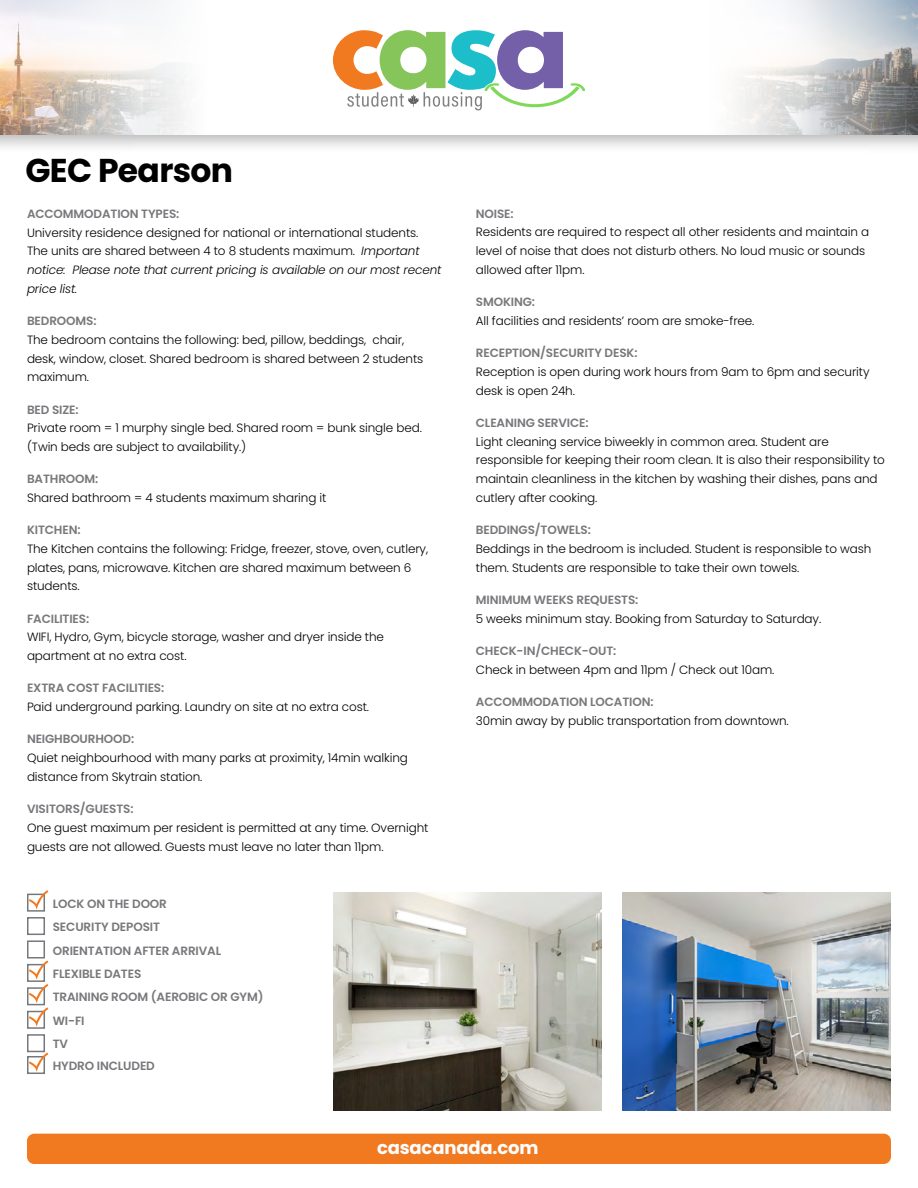
<style>
.page{position:relative;width:918px;height:1188px;background:#fff}
.page>*{position:absolute;margin:0;border:0;box-sizing:border-box;transform-origin:0 0}
.t1{font:700 33px "Poppins";letter-spacing:-.02em;color:#000}
.t2{font:700 18px "Poppins";letter-spacing:-.01em;color:#fff}
.t3{font:300 12px/18.8px "Poppins";letter-spacing:-.01em;color:#000}
.t4{font:600 12px/23.4px "Poppins";letter-spacing:-.01em;color:#77787b}
.s1{font-style:italic}
</style>
<div class="page">
<div style="left:0;top:0;width:918px;height:155px;background:#000;opacity:.3"></div>
<div style="left:0;top:0;width:918px;height:135px;background:#fff"></div>
<svg style="left:333px;top:30px;width:252px;height:80px"></svg>
<img style="left:0;top:0;width:185px;height:135px">
<img style="left:735px;top:0;width:183px;height:135px">
<div style="left:27px;top:1134px;width:864px;height:30px;background:#f17a21;border-radius:7px"></div>
<div style="left:27px;top:894px;width:18px;height:18px;border:2px solid #77787b"></div>
<div style="left:27px;top:917px;width:18px;height:18px;border:2px solid #77787b"></div>
<div style="left:27px;top:940px;width:18px;height:18px;border:2px solid #77787b"></div>
<div style="left:27px;top:964px;width:18px;height:18px;border:2px solid #77787b"></div>
<div style="left:27px;top:987px;width:18px;height:18px;border:2px solid #77787b"></div>
<div style="left:27px;top:1011px;width:18px;height:18px;border:2px solid #77787b"></div>
<div style="left:27px;top:1034px;width:18px;height:18px;border:2px solid #77787b"></div>
<div style="left:27px;top:1056px;width:18px;height:18px;border:2px solid #77787b"></div>
<svg style="left:29px;top:890px;width:19px;height:19px"></svg>
<svg style="left:29px;top:960px;width:19px;height:67px"></svg>
<svg style="left:29px;top:1053px;width:19px;height:19px"></svg>
<img style="left:623px;top:892px;width:268px;height:218px">
<img style="left:333px;top:892px;width:268px;height:218px">
<h1 class="t1" style="left:26px;top:151px;width:209px">GEC Pearson</h1>
<p class="t4" style="left:27px;top:202px;width:154px">ACCOMMODATION TYPES:</p>
<p class="t3" style="left:27px;top:223px;width:416px">University residence designed for national or international students.<br>The units are shared between 4 to 8 students maximum. <span class="s1">Important notice: Please note that current pricing is available on our most recent price list.</span></p>
<p class="t4" style="left:27px;top:309px;width:71px">BEDROOMS:</p>
<p class="t3" style="left:27px;top:330px;width:398px">The bedroom contains the following: bed, pillow, beddings, chair, desk, window, closet. Shared bedroom is shared between 2 students maximum.</p>
<p class="t4" style="left:27px;top:398px;width:53px">BED SIZE:</p>
<p class="t3" style="left:27px;top:419px;width:396px">Private room = 1 murphy single bed. Shared room = bunk single bed. (Twin beds are subject to availability.)</p>
<p class="t4" style="left:27px;top:467px;width:73px">BATHROOM:</p>
<p class="t3" style="left:27px;top:488px;width:301px">Shared bathroom = 4 students maximum sharing it</p>
<p class="t4" style="left:27px;top:518px;width:55px">KITCHEN:</p>
<p class="t3" style="left:27px;top:539px;width:403px">The Kitchen contains the following: Fridge, freezer, stove, oven, cutlery, plates, pans, microwave. Kitchen are shared maximum between 6 students.</p>
<p class="t4" style="left:27px;top:607px;width:64px">FACILITIES:</p>
<p class="t3" style="left:27px;top:628px;width:358px">WIFI, Hydro, Gym, bicycle storage, washer and dryer inside the apartment at no extra cost.</p>
<p class="t4" style="left:27px;top:677px;width:139px">EXTRA COST FACILITIES:</p>
<p class="t3" style="left:27px;top:698px;width:344px">Paid underground parking. Laundry on site at no extra cost.</p>
<p class="t4" style="left:27px;top:728px;width:109px">NEIGHBOURHOOD:</p>
<p class="t3" style="left:27px;top:749px;width:383px">Quiet neighbourhood with many parks at proximity, 14min walking distance from Skytrain station.</p>
<p class="t4" style="left:27px;top:797px;width:108px">VISITORS/GUESTS:</p>
<p class="t3" style="left:27px;top:818px;width:403px">One guest maximum per resident is permitted at any time. Overnight guests are not allowed. Guests must leave no later than 11pm.</p>
<p class="t4" style="left:53px;top:892px;width:212px">LOCK ON THE DOOR<br>SECURITY DEPOSIT<br>ORIENTATION AFTER ARRIVAL<br>FLEXIBLE DATES<br>TRAINING ROOM (AEROBIC OR GYM)<br>WI-FI<br>TV</p>
<p class="t4" style="left:53px;top:1054px;width:104px">HYDRO INCLUDED</p>
<p class="t4" style="left:476px;top:202px;width:39px">NOISE:</p>
<p class="t3" style="left:476px;top:223px;width:395px">Residents are required to respect all other residents and maintain a level of noise that does not disturb others. No loud music or sounds allowed after 11pm.</p>
<p class="t4" style="left:476px;top:290px;width:61px">SMOKING:</p>
<p class="t3" style="left:476px;top:311px;width:280px">All facilities and residents’ room are smoke-free.</p>
<p class="t4" style="left:476px;top:341px;width:163px">RECEPTION/SECURITY DESK:</p>
<p class="t3" style="left:476px;top:362px;width:395px">Reception is open during work hours from 9am to 6pm and security desk is open 24h.</p>
<p class="t4" style="left:476px;top:411px;width:114px">CLEANING SERVICE:</p>
<p class="t3" style="left:476px;top:432px;width:411px">Light cleaning service biweekly in common area. Student are responsible for keeping their room clean. It is also their responsibility to maintain cleanliness in the kitchen by washing their dishes, pans and cutlery after cooking.</p>
<p class="t4" style="left:476px;top:518px;width:117px">BEDDINGS/TOWELS:</p>
<p class="t3" style="left:476px;top:539px;width:397px">Beddings in the bedroom is included. Student is responsible to wash them. Students are responsible to take their own towels.</p>
<p class="t4" style="left:476px;top:588px;width:164px">MINIMUM WEEKS REQUESTS:</p>
<p class="t3" style="left:476px;top:609px;width:347px">5 weeks minimum stay. Booking from Saturday to Saturday.</p>
<p class="t4" style="left:476px;top:639px;width:142px">CHECK-IN/CHECK-OUT:</p>
<p class="t3" style="left:476px;top:660px;width:300px">Check in between 4pm and 11pm / Check out 10am.</p>
<p class="t4" style="left:476px;top:690px;width:179px">ACCOMMODATION LOCATION:</p>
<p class="t3" style="left:476px;top:711px;width:314px">30min away by public transportation from downtown.</p>
<h2 class="t2" style="left:377px;top:1137px;width:163px">casacanada.com</h2>
</div>
